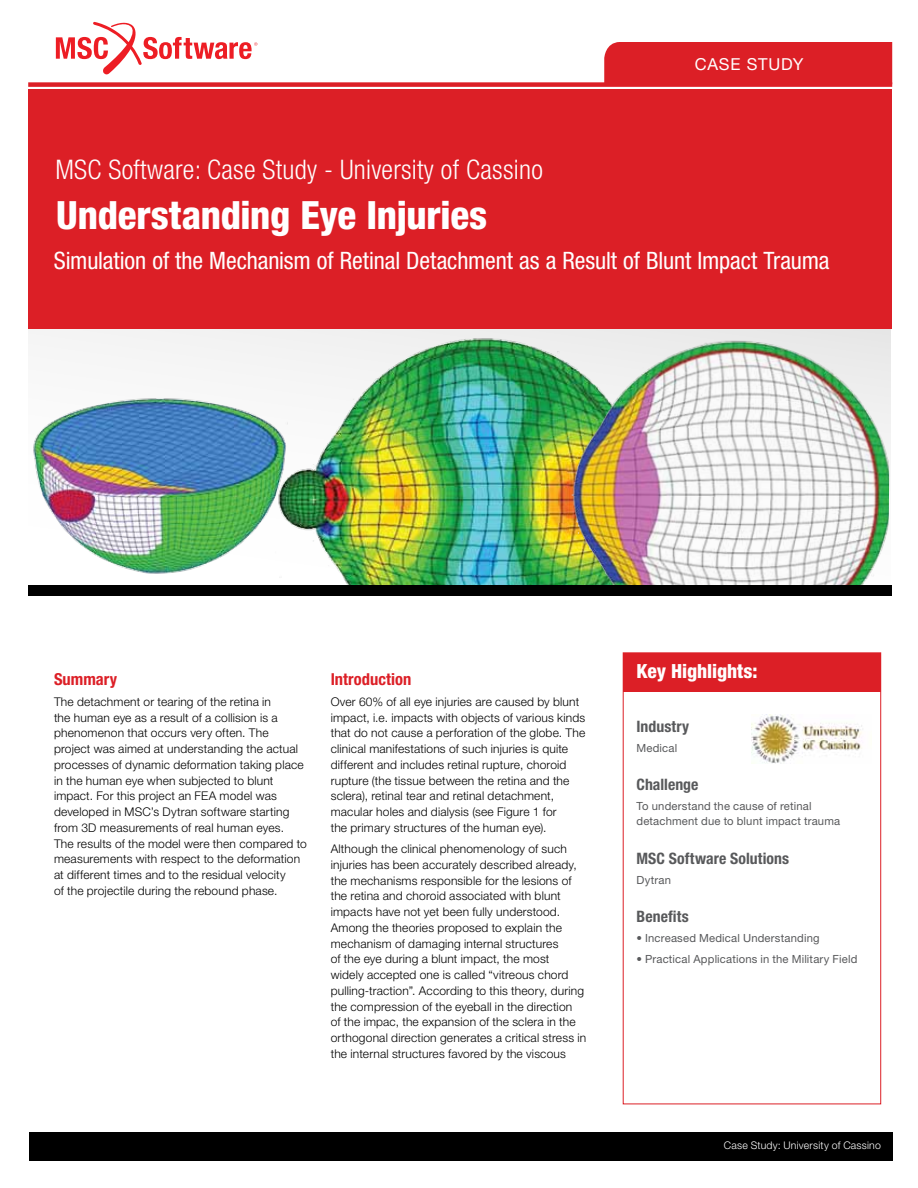
<style>
.page{position:relative;width:918px;height:1188px;background:#fff}
.page>*{position:absolute;margin:0;border:0;box-sizing:border-box;transform-origin:0 0}
.t1{font:800 condensed 39px "Helvetica Neue LT Pro";letter-spacing:-.005em;color:#fff}
.t2{font:300 condensed 27px "Helvetica Neue LT Pro";letter-spacing:.01em;color:#fff}
.t3{font:condensed 24px "Helvetica Neue LT Pro";letter-spacing:-.005em;color:#fff}
.t4{font:800 condensed 19.5px "Helvetica Neue LT Pro";letter-spacing:-.005em;color:#fff}
.t5{font:700 condensed 16.5px "Helvetica Neue LT Pro";color:#dc1f26}
.t6{font:16.5px "Helvetica Neue LT Pro";letter-spacing:.045em;color:#fff}
.t7{font:700 condensed 15.75px "Helvetica Neue LT Pro";letter-spacing:.005em;color:#58595b}
.t8{font:300 12px/15.8px "Helvetica Neue LT Pro";letter-spacing:.015em;color:#000}
.t9{font:11.25px/15px "Helvetica Neue LT Pro";letter-spacing:.015em;color:#58595b}
.t10{font:300 10.5px "Helvetica Neue LT Pro";letter-spacing:.02em;color:#fff}
</style>
<div class="page">
<div style="left:28px;top:328px;width:863px;height:262px;background:#f5f5f5"></div>
<img style="left:290px;top:338px;width:247px;height:247px">
<img style="left:537px;top:338px;width:353px;height:247px">
<div style="left:28px;top:585px;width:864px;height:11px;background:#000"></div>
<img style="left:28px;top:398px;width:262px;height:187px">
<div style="left:623px;top:653px;width:258px;height:39px;background:#dc1f26"></div>
<div style="left:623px;top:653px;width:258px;height:451px;border:1px solid #dc1f26"></div>
<img style="left:752px;top:714px;width:110px;height:49px">
<svg style="left:56px;top:21px;width:201px;height:54px"></svg>
<div style="left:28px;top:82px;width:864px;height:5px;background:#dc1f26"></div>
<div style="left:604px;top:42px;width:288px;height:41px;background:#dc1f26"></div>
<div style="left:28px;top:89px;width:864px;height:239px;background:#dc1f26"></div>
<div style="left:29px;top:1132px;width:864px;height:29px;background:#000"></div>
<h3 class="t6" style="left:695px;top:54px;width:110px">CASE STUDY</h3>
<h2 class="t2" style="left:55px;top:154px;width:489px">MSC Software: Case Study - University of Cassino</h2>
<h1 class="t1" style="left:56px;top:191px;width:432px">Understanding Eye Injuries</h1>
<h3 class="t3" style="left:54px;top:246px;width:777px">Simulation of the Mechanism of Retinal Detachment as a Result of Blunt Impact Trauma</h3>
<h3 class="t5" style="left:54px;top:669px;width:65px">Summary</h3>
<p class="t8" style="left:54px;top:694px;width:254px">The detachment or tearing of the retina in<br>the human eye as a result of a collision is a phenomenon that occurs very often. The project was aimed at understanding the actual processes of dynamic deformation taking place in the human eye when subjected to blunt impact. For this project an FEA model was developed in MSC’s Dytran software starting from 3D measurements of real human eyes.<br>The results of the model were then compared to measurements with respect to the deformation at different times and to the residual velocity<br>of the projectile during the rebound phase.</p>
<h3 class="t5" style="left:331px;top:669px;width:82px">Introduction</h3>
<p class="t8" style="left:331px;top:694px;width:256px">Over 60% of all eye injuries are caused by blunt impact, i.e. impacts with objects of various kinds that do not cause a perforation of the globe. The clinical manifestations of such injuries is quite different and includes retinal rupture, choroid rupture (the tissue between the retina and the sclera), retinal tear and retinal detachment, macular holes and dialysis (see Figure 1 for<br>the primary structures of the human eye).</p>
<p class="t8" style="left:331px;top:841px;width:257px">Although the clinical phenomenology of such injuries has been accurately described already, the mechanisms responsible for the lesions of the retina and choroid associated with blunt impacts have not yet been fully understood.<br>Among the theories proposed to explain the mechanism of damaging internal structures<br>of the eye during a blunt impact, the most<br>widely accepted one is called “vitreous chord pulling-traction”. According to this theory, during the compression of the eyeball in the direction<br>of the impac, the expansion of the sclera in the orthogonal direction generates a critical stress in the internal structures favored by the viscous</p>
<h3 class="t4" style="left:637px;top:660px;width:123px">Key Highlights:</h3>
<h3 class="t7" style="left:637px;top:716px;width:54px">Industry</h3>
<p class="t9" style="left:637px;top:740px;width:42px">Medical</p>
<h3 class="t7" style="left:637px;top:775px;width:64px">Challenge</h3>
<p class="t9" style="left:637px;top:799px;width:205px">To understand the cause of retinal detachment due to blunt impact trauma</p>
<h3 class="t7" style="left:637px;top:848px;width:154px">MSC Software Solutions</h3>
<p class="t9" style="left:637px;top:872px;width:36px">Dytran</p>
<h3 class="t7" style="left:637px;top:907px;width:54px">Benefits</h3>
<p class="t9" style="left:637px;top:931px;width:185px">• Increased Medical Understanding</p>
<p class="t9" style="left:637px;top:951px;width:222px">• Practical Applications in the Military Field</p>
<p class="t10" style="left:724px;top:1139px;width:158px">Case Study: University of Cassino</p>
</div>
